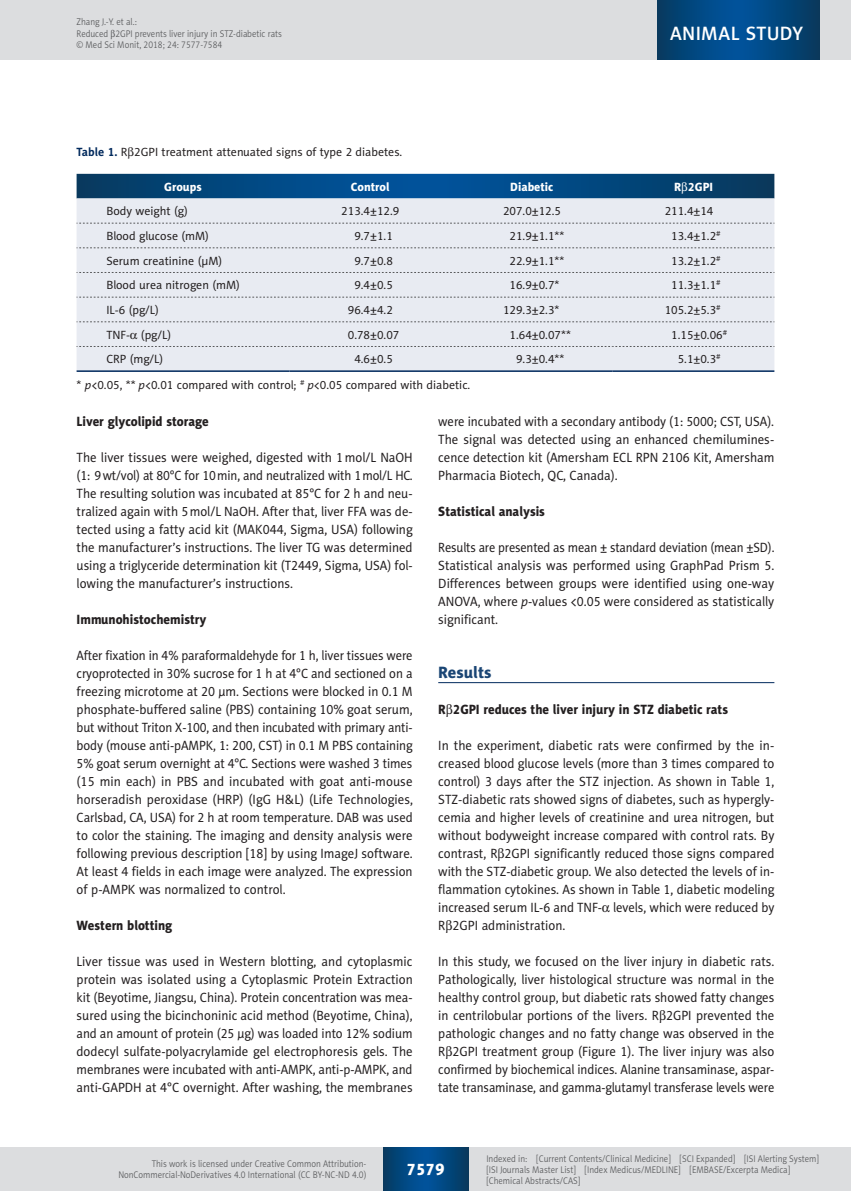
<style>
.page{position:relative;width:851px;height:1191px;background:#fff}
.page>*{position:absolute;margin:0;border:0;box-sizing:border-box;transform-origin:0 0}
.t1{font:19.5px "Naomi Sans EFN Medium";letter-spacing:.015em;color:#fff}
.MSM_Headline_1{font:16.5px "Naomi Sans EFN Heavy";color:#1a4574}
.t2{font:16.5px "Naomi Sans EFN Heavy";color:#fff}
.MSM_Body{font:13.5px/18px "Naomi Sans EFN";color:#231f20;text-align:justify;scale:.95 1}
.MSM_Body-2{font:13.5px/18px "Naomi Sans EFN";color:#231f20;text-align:justify;scale:.93 1}
.MSM_Body-3{font:13.5px/18px "Naomi Sans EFN";color:#231f20;text-align:justify;scale:.92 1}
.MSM_Body-4{font:13.5px/18px "Naomi Sans EFN";color:#231f20;text-align:justify;scale:.94 1}
.MSM_Headline_2{font:13.5px "Naomi Sans EFN Heavy";color:#231f20;scale:.95 1}
.MSM_Tabela_zawartosc{font:12px "Naomi Sans EFN";color:#231f20}
.MSM_Table_podpis_dol{font:12px "Naomi Sans EFN";color:#231f20}
.MSM_Tabela_tytul{font:12px "Naomi Sans EFN";color:#231f20}
.MSM_Tabela_Head{font:12px "Naomi Sans EFN Heavy";color:#fff}
.MSM_pagina_zywa{font:9.75px/11.2px "Naomi Sans EFN Light";color:#57585a;scale:.9 1}
.MSM_pagina_sygnatura{font:9.75px "Naomi Sans EFN Light";color:#57585a;scale:.9 1}
.s1{font-family:"Standard Sym L"}
.s2{font-weight:700;color:#00295c}
.s3{font-style:italic}
</style>
<div class="page">
<hr style="left:438px;top:682px;width:336px;height:1px;background:#00295c">
<svg style="left:77px;top:174px;width:697px;height:24px;background:#02477e"></svg>
<div style="left:77px;top:198px;width:697px;height:172px;background:#e8ebf2"></div>
<svg style="left:77px;top:223px;width:697px;height:1px"></svg>
<svg style="left:77px;top:247px;width:697px;height:1px"></svg>
<svg style="left:77px;top:272px;width:697px;height:1px"></svg>
<svg style="left:77px;top:297px;width:697px;height:1px"></svg>
<svg style="left:77px;top:321px;width:697px;height:1px"></svg>
<svg style="left:77px;top:346px;width:697px;height:1px"></svg>
<hr style="left:77px;top:370px;width:212px;height:2px;background:#00295c">
<hr style="left:289px;top:370px;width:162px;height:2px;background:#00295c">
<hr style="left:451px;top:370px;width:161px;height:2px;background:#00295c">
<hr style="left:612px;top:370px;width:162px;height:2px;background:#00295c">
<div style="left:0;top:1148px;width:850px;height:43px;background:#dcdddf"></div>
<svg style="left:383px;top:1147px;width:85px;height:43px;background:#02477e"></svg>
<div style="left:0;top:0;width:850px;height:60px;background:#dcdddf"></div>
<svg style="left:657px;top:0;width:162px;height:60px;background:#02477e"></svg>
<p class="MSM_pagina_zywa" style="left:77px;top:16px;width:230px">Zhang J.-Y. et al.:<br>Reduced <span class="s1">b</span>2GPI prevents liver injury in STZ-diabetic rats</p>
<p class="MSM_pagina_sygnatura" style="left:77px;top:39px;width:163px">© Med Sci Monit, 2018; 24: 7577-7584</p>
<p class="MSM_Tabela_tytul" style="left:77px;top:145px;width:327px"><span class="s2">Table 1.</span> R<span class="s1">b</span>2GPI treatment attenuated signs of type 2 diabetes.</p>
<h1 class="t1" style="left:670px;top:22px;width:134px">ANIMAL STUDY</h1>
<p class="MSM_Tabela_Head" style="left:164px;top:179px;width:39px">Groups</p>
<p class="MSM_Tabela_Head" style="left:351px;top:179px;width:40px">Control</p>
<p class="MSM_Tabela_Head" style="left:510px;top:179px;width:45px">Diabetic</p>
<p class="MSM_Tabela_Head" style="left:674px;top:179px;width:40px">R<span class="s1">b</span>2GPI</p>
<p class="MSM_Tabela_zawartosc" style="left:106px;top:204px;width:83px">Body weight (g)</p>
<p class="MSM_Tabela_zawartosc" style="left:341px;top:204px;width:60px">213.4±12.9</p>
<p class="MSM_Tabela_zawartosc" style="left:503px;top:204px;width:60px">207.0±12.5</p>
<p class="MSM_Tabela_zawartosc" style="left:664px;top:204px;width:50px">211.4±14</p>
<p class="MSM_Tabela_zawartosc" style="left:106px;top:229px;width:104px">Blood glucose (mM)</p>
<p class="MSM_Tabela_zawartosc" style="left:354px;top:229px;width:40px">9.7±1.1</p>
<p class="MSM_Tabela_zawartosc" style="left:509px;top:229px;width:56px">21.9±1.1**</p>
<p class="MSM_Tabela_zawartosc" style="left:671px;top:229px;width:51px">13.4±1.2<sup>#</sup></p>
<p class="MSM_Tabela_zawartosc" style="left:106px;top:253px;width:117px">Serum creatinine (μM)</p>
<p class="MSM_Tabela_zawartosc" style="left:354px;top:253px;width:40px">9.7±0.8</p>
<p class="MSM_Tabela_zawartosc" style="left:509px;top:253px;width:56px">22.9±1.1**</p>
<p class="MSM_Tabela_zawartosc" style="left:671px;top:253px;width:51px">13.2±1.2<sup>#</sup></p>
<p class="MSM_Tabela_zawartosc" style="left:106px;top:278px;width:135px">Blood urea nitrogen (mM)</p>
<p class="MSM_Tabela_zawartosc" style="left:354px;top:278px;width:40px">9.4±0.5</p>
<p class="MSM_Tabela_zawartosc" style="left:509px;top:278px;width:51px">16.9±0.7*</p>
<p class="MSM_Tabela_zawartosc" style="left:671px;top:278px;width:51px">11.3±1.1<sup>#</sup></p>
<p class="MSM_Tabela_zawartosc" style="left:106px;top:303px;width:54px">IL-6 (pg/L)</p>
<p class="MSM_Tabela_zawartosc" style="left:348px;top:303px;width:46px">96.4±4.2</p>
<p class="MSM_Tabela_zawartosc" style="left:503px;top:303px;width:58px">129.3±2.3*</p>
<p class="MSM_Tabela_zawartosc" style="left:664px;top:303px;width:57px">105.2±5.3<sup>#</sup></p>
<p class="MSM_Tabela_zawartosc" style="left:106px;top:327px;width:66px">TNF-<span class="s1">a</span> (pg/L)</p>
<p class="MSM_Tabela_zawartosc" style="left:348px;top:327px;width:53px">0.78±0.07</p>
<p class="MSM_Tabela_zawartosc" style="left:509px;top:327px;width:63px">1.64±0.07**</p>
<p class="MSM_Tabela_zawartosc" style="left:671px;top:327px;width:57px">1.15±0.06<sup>#</sup></p>
<p class="MSM_Tabela_zawartosc" style="left:106px;top:352px;width:58px">CRP (mg/L)</p>
<p class="MSM_Tabela_zawartosc" style="left:354px;top:352px;width:40px">4.6±0.5</p>
<p class="MSM_Tabela_zawartosc" style="left:516px;top:352px;width:50px">9.3±0.4**</p>
<p class="MSM_Tabela_zawartosc" style="left:677px;top:352px;width:44px">5.1±0.3<sup>#</sup></p>
<p class="MSM_Table_podpis_dol" style="left:77px;top:378px;width:395px">* <span class="s3">p</span>&lt;0.05, ** <span class="s3">p</span>&lt;0.01 compared with control; <sup>#</sup> <span class="s3">p</span>&lt;0.05 compared with diabetic.</p>
<p class="MSM_Headline_2" style="left:77px;top:413px;width:141px">Liver glycolipid storage</p>
<p class="MSM_Body" style="left:77px;top:448px;width:355px">The liver tissues were weighed, digested with 1mol/L NaOH (1: 9wt/vol) at 80°C for 10min, and neutralized with 1mol/L HC.<br>The resulting solution was incubated at 85°C for 2 h and neu&shy;tralized again with 5mol/L NaOH. After that, liver FFA was de&shy;tected using a fatty acid kit (MAK044, Sigma, USA) following the manufacturer’s instructions. The liver TG was determined using a triglyceride determination kit (T2449, Sigma, USA) fol&shy;lowing the manufacturer’s instructions.</p>
<p class="MSM_Headline_2" style="left:77px;top:611px;width:138px">Immunohistochemistry</p>
<p class="MSM_Body-2" style="left:77px;top:646px;width:363px">After fixation in 4% paraformaldehyde for 1 h, liver tissues were cryoprotected in 30% sucrose for 1 h at 4°C and sectioned on a freezing microtome at 20 µm. Sections were blocked in 0.1 M phosphate-buffered saline (PBS) containing 10% goat serum, but without Triton X-100, and then incubated with primary anti&shy;body (mouse anti-pAMPK, 1: 200, CST) in 0.1 M PBS containing 5% goat serum overnight at 4°C. Sections were washed 3 times (15 min each) in PBS and incubated with goat anti-mouse horseradish peroxidase (HRP) (IgG H&amp;L) (Life Technologies, Carlsbad, CA, USA) for 2 h at room temperature. DAB was used to color the staining. The imaging and density analysis were following previous description [18] by using ImageJ software.<br>At least 4 fields in each image were analyzed. The expression of p-AMPK was normalized to control.</p>
<p class="MSM_Headline_2" style="left:77px;top:917px;width:102px">Western blotting</p>
<p class="MSM_Body" style="left:77px;top:952px;width:355px">Liver tissue was used in Western blotting, and cytoplasmic protein was isolated using a Cytoplasmic Protein Extraction kit (Beyotime, Jiangsu, China). Protein concentration was mea&shy;sured using the bicinchoninic acid method (Beyotime, China), and an amount of protein (25 µg) was loaded into 12% sodium dodecyl sulfate-polyacrylamide gel electrophoresis gels. The membranes were incubated with anti-AMPK, anti-p-AMPK, and anti-GAPDH at 4°C overnight. After washing, the membranes</p>
<p class="MSM_Body-4" style="left:438px;top:412px;width:359px">were incubated with a secondary antibody (1: 5000; CST, USA).<br>The signal was detected using an enhanced chemilumines&shy;cence detection kit (Amersham ECL RPN 2106 Kit, Amersham Pharmacia Biotech, QC, Canada).</p>
<p class="MSM_Headline_2" style="left:438px;top:503px;width:114px">Statistical analysis</p>
<p class="MSM_Body-3" style="left:438px;top:538px;width:367px">Results are presented as mean ± standard deviation (mean ±SD).<br>Statistical analysis was performed using GraphPad Prism 5.<br>Differences between groups were identified using one-way ANOVA, where <span class="s3">p</span>-values &lt;0.05 were considered as statistically significant.</p>
<p class="MSM_Headline_1" style="left:438px;top:662px;width:55px">Results</p>
<p class="MSM_Headline_2" style="left:438px;top:701px;width:306px">R<span class="s1">b</span>2GPI reduces the liver injury in STZ diabetic rats</p>
<p class="MSM_Body" style="left:438px;top:736px;width:355px">In the experiment, diabetic rats were confirmed by the in&shy;creased blood glucose levels (more than 3 times compared to control) 3 days after the STZ injection. As shown in Table 1, STZ-diabetic rats showed signs of diabetes, such as hypergly&shy;cemia and higher levels of creatinine and urea nitrogen, but without bodyweight increase compared with control rats. By contrast, R<span class="s1">b</span>2GPI significantly reduced those signs compared with the STZ-diabetic group. We also detected the levels of in&shy;flammation cytokines. As shown in Table 1, diabetic modeling increased serum IL-6 and TNF-<span class="s1">a</span> levels, which were reduced by R<span class="s1">b</span>2GPI administration.</p>
<p class="MSM_Body" style="left:438px;top:952px;width:355px">In this study, we focused on the liver injury in diabetic rats.<br>Pathologically, liver histological structure was normal in the healthy control group, but diabetic rats showed fatty changes in centrilobular portions of the livers. R<span class="s1">b</span>2GPI prevented the pathologic changes and no fatty change was observed in the R<span class="s1">b</span>2GPI treatment group (Figure 1). The liver injury was also confirmed by biochemical indices. Alanine transaminase, aspar&shy;tate transaminase, and gamma-glutamyl transferase levels were</p>
<p class="MSM_pagina_zywa" style="left:118px;top:1158px;width:277px;text-align:right">This work is licensed under Creative Common Attribution-<br>NonCommercial-NoDerivatives 4.0 International (CC BY-NC-ND 4.0)</p>
<p class="t2" style="left:406px;top:1159px;width:40px">7579</p>
<p class="MSM_pagina_zywa" style="left:486px;top:1152px;width:371px">Indexed in: [Current Contents/Clinical Medicine] [SCI Expanded] [ISI Alerting System] [ISI Journals Master List] [Index Medicus/MEDLINE] [EMBASE/Excerpta Medica] [Chemical Abstracts/CAS]</p>
</div>
